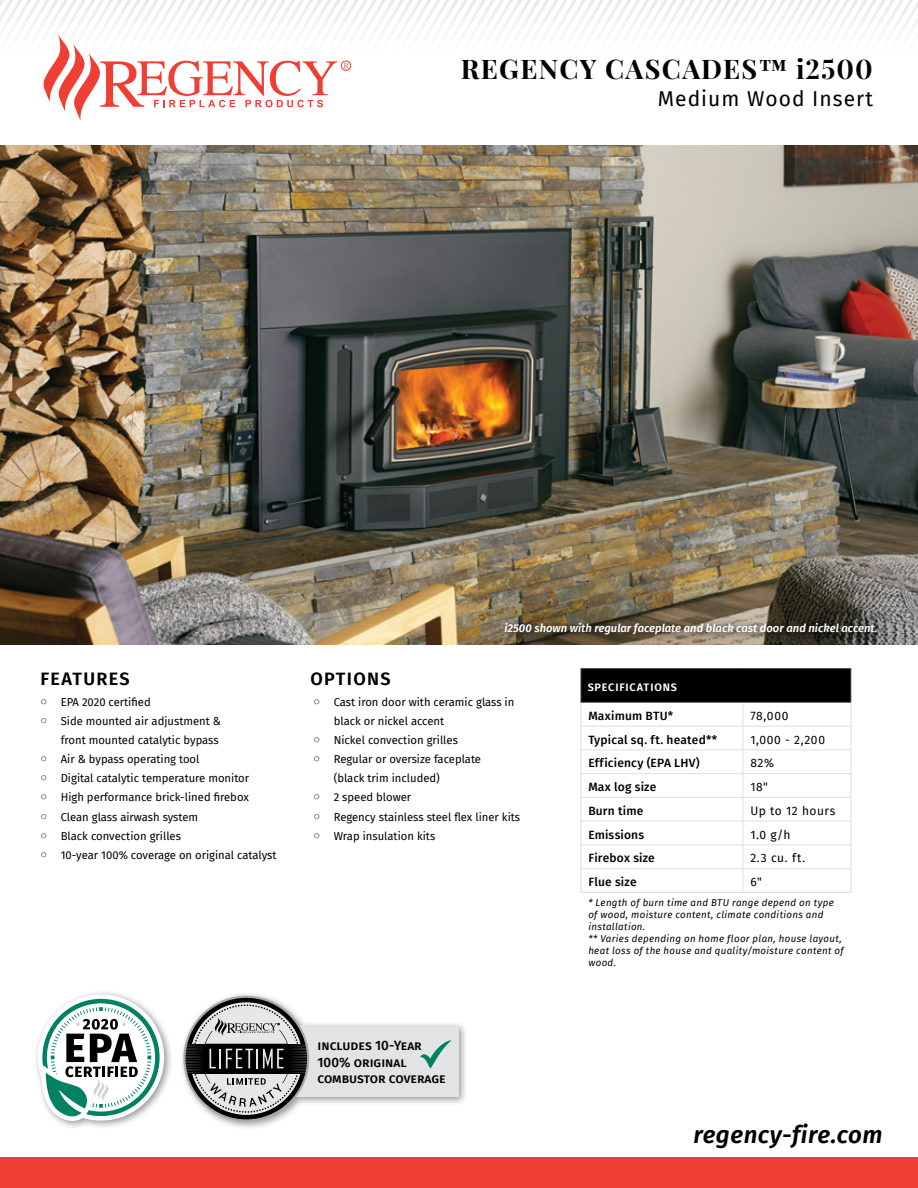
<style>
.page{position:relative;width:918px;height:1188px;background:#fff}
.page>*{position:absolute;margin:0;border:0;box-sizing:border-box;transform-origin:0 0}
.t1{font:700 27px "Playfair Display";letter-spacing:.05em;color:#000}
.t2{font:italic 600 24px "Fira Sans";letter-spacing:.025em;color:#000}
.t3{font:21px "Fira Sans";letter-spacing:.05em;color:#000}
.t4{font:600 18px "Fira Sans";letter-spacing:.075em;color:#000}
.t5{font:500 13.5px/16.5px "Fira Sans";color:#000}
.t6{font:500 12px "Fira Sans";letter-spacing:.015em;color:#000}
.t7{font:12px "Fira Sans";letter-spacing:.045em;color:#000}
.t8{font:11.25px/19.2px "Fira Sans";color:#000}
.t9{font:italic 600 11.25px "Fira Sans";color:#fff}
.t10{font:600 10.8px "Fira Sans";letter-spacing:.075em;color:#fff}
.t11{font:italic 9.75px/12px "Fira Sans";letter-spacing:.03em;color:#000}
.s1{font-family:"Arial Unicode MS"}
</style>
<div class="page">
<img style="left:0;top:145px;width:918px;height:500px">
<div style="left:499px;top:616px;width:387px;height:28px;background:#000;opacity:.9"></div>
<svg style="left:0;top:0;width:918px;height:121px"></svg>
<div style="left:341px;top:61px;width:10px;height:10px;border:1px solid #ef3e33;border-radius:50%"></div>
<div style="left:178px;top:991px;width:290px;height:140px;background:#000;opacity:.4"></div>
<div style="left:274px;top:1026px;width:185px;height:71px;background:#e2e3e4"></div>
<svg style="left:420px;top:1040px;width:31px;height:28px"></svg>
<svg style="left:182px;top:994px;width:129px;height:129px"></svg>
<div style="left:33px;top:989px;width:140px;height:141px;background:#000;opacity:.4"></div>
<svg style="left:38px;top:994px;width:126px;height:127px"></svg>
<div style="left:581px;top:669px;width:270px;height:33px;background:#000"></div>
<hr style="left:580px;top:668px;width:163px;height:1px;background:#58595b">
<hr style="left:580px;top:669px;width:1px;height:33px;background:#58595b">
<hr style="left:743px;top:668px;width:108px;height:1px;background:#58595b">
<hr style="left:850px;top:669px;width:1px;height:33px;background:#58595b">
<hr style="left:580px;top:702px;width:163px;height:1px;background:#58595b">
<hr style="left:743px;top:702px;width:108px;height:1px;background:#58595b">
<hr style="left:580px;top:726px;width:163px;height:1px;background:#dcddde">
<hr style="left:743px;top:726px;width:108px;height:1px;background:#dcddde">
<hr style="left:580px;top:750px;width:163px;height:1px;background:#dcddde">
<hr style="left:743px;top:750px;width:108px;height:1px;background:#dcddde">
<hr style="left:580px;top:773px;width:163px;height:1px;background:#dcddde">
<hr style="left:743px;top:773px;width:108px;height:1px;background:#dcddde">
<hr style="left:580px;top:797px;width:163px;height:1px;background:#dcddde">
<hr style="left:743px;top:797px;width:108px;height:1px;background:#dcddde">
<hr style="left:580px;top:821px;width:163px;height:1px;background:#dcddde">
<hr style="left:743px;top:821px;width:108px;height:1px;background:#dcddde">
<hr style="left:580px;top:845px;width:163px;height:1px;background:#dcddde">
<hr style="left:743px;top:845px;width:108px;height:1px;background:#dcddde">
<hr style="left:580px;top:868px;width:163px;height:1px;background:#dcddde">
<svg style="left:580px;top:703px;width:1px;height:189px"></svg>
<hr style="left:743px;top:868px;width:108px;height:1px;background:#dcddde">
<svg style="left:742px;top:703px;width:1px;height:189px"></svg>
<svg style="left:850px;top:703px;width:1px;height:189px"></svg>
<hr style="left:580px;top:892px;width:163px;height:1px;background:#dcddde">
<hr style="left:743px;top:892px;width:108px;height:1px;background:#dcddde">
<div style="left:0;top:1157px;width:918px;height:31px;background:#ef3e33"></div>
<h1 class="t1" style="left:461px;top:52px;width:414px">REGENCY CASCADES™ i2500</h1>
<h3 class="t3" style="left:658px;top:83px;width:217px">Medium Wood Insert</h3>
<p class="t9" style="left:504px;top:618px;width:375px">i2500 shown with regular faceplate and black cast door and nickel accent.</p>
<h3 class="t4" style="left:40px;top:664px;width:91px">FEATURES</h3>
<h3 class="t4" style="left:310px;top:664px;width:82px">OPTIONS</h3>
<p class="t8" style="left:41px;top:692px;width:112px"><span class="s1">○</span> EPA 2020 certified</p>
<p class="t8" style="left:41px;top:711px;width:182px;text-align:right"><span class="s1">○</span> Side mounted air adjustment &amp; front mounted catalytic bypass</p>
<p class="t8" style="left:41px;top:749px;width:160px"><span class="s1">○</span> Air &amp; bypass operating tool</p>
<p class="t8" style="left:41px;top:768px;width:210px"><span class="s1">○</span> Digital catalytic temperature monitor</p>
<p class="t8" style="left:41px;top:788px;width:210px"><span class="s1">○</span> High performance brick-lined firebox</p>
<p class="t8" style="left:41px;top:807px;width:159px"><span class="s1">○</span> Clean glass airwash system</p>
<p class="t8" style="left:41px;top:826px;width:142px"><span class="s1">○</span> Black convection grilles</p>
<p class="t8" style="left:41px;top:845px;width:237px"><span class="s1">○</span> 10-year 100% coverage on original catalyst</p>
<p class="t8" style="left:334px;top:692px;width:182px;text-indent:-20px"><span class="s1">○</span> Cast iron door with ceramic glass in black or nickel accent</p>
<p class="t8" style="left:314px;top:730px;width:146px"><span class="s1">○</span> Nickel convection grilles</p>
<p class="t8" style="left:334px;top:749px;width:149px;text-indent:-20px"><span class="s1">○</span> Regular or oversize faceplate (black trim included)</p>
<p class="t8" style="left:314px;top:788px;width:99px"><span class="s1">○</span> 2 speed blower</p>
<p class="t8" style="left:314px;top:807px;width:208px"><span class="s1">○</span> Regency stainless steel flex liner kits</p>
<p class="t8" style="left:314px;top:826px;width:123px"><span class="s1">○</span> Wrap insulation kits</p>
<p class="t5" style="left:318px;top:1036px;width:130px">includes 10-Year<br>100% original combustor coverage</p>
<p class="t10" style="left:588px;top:678px;width:91px">SPECIFICATIONS</p>
<p class="t6" style="left:588px;top:706px;width:86px">Maximum BTU*</p>
<p class="t7" style="left:750px;top:707px;width:40px">78,000</p>
<p class="t6" style="left:588px;top:730px;width:130px">Typical sq. ft. heated**</p>
<p class="t7" style="left:750px;top:730px;width:76px">1,000 - 2,200</p>
<p class="t6" style="left:588px;top:754px;width:113px">Efficiency (EPA LHV)</p>
<p class="t7" style="left:750px;top:754px;width:25px">82%</p>
<p class="t6" style="left:588px;top:777px;width:70px">Max log size</p>
<p class="t7" style="left:750px;top:778px;width:19px">18"</p>
<p class="t6" style="left:588px;top:801px;width:57px">Burn time</p>
<p class="t7" style="left:750px;top:802px;width:87px">Up to 12 hours</p>
<p class="t6" style="left:588px;top:825px;width:57px">Emissions</p>
<p class="t7" style="left:750px;top:825px;width:42px">1.0 g/h</p>
<p class="t6" style="left:588px;top:849px;width:68px">Firebox size</p>
<p class="t7" style="left:750px;top:849px;width:56px">2.3 cu. ft.</p>
<p class="t6" style="left:588px;top:872px;width:50px">Flue size</p>
<p class="t7" style="left:750px;top:873px;width:13px">6"</p>
<p class="t11" style="left:588px;top:896px;width:257px">* Length of burn time and BTU range depend on type of wood, moisture content, climate conditions and installation.<br>** Varies depending on home floor plan, house layout, heat loss of the house and quality/moisture content of wood.</p>
<h2 class="t2" style="left:694px;top:1115px;width:191px">regency-fire.com</h2>
</div>
